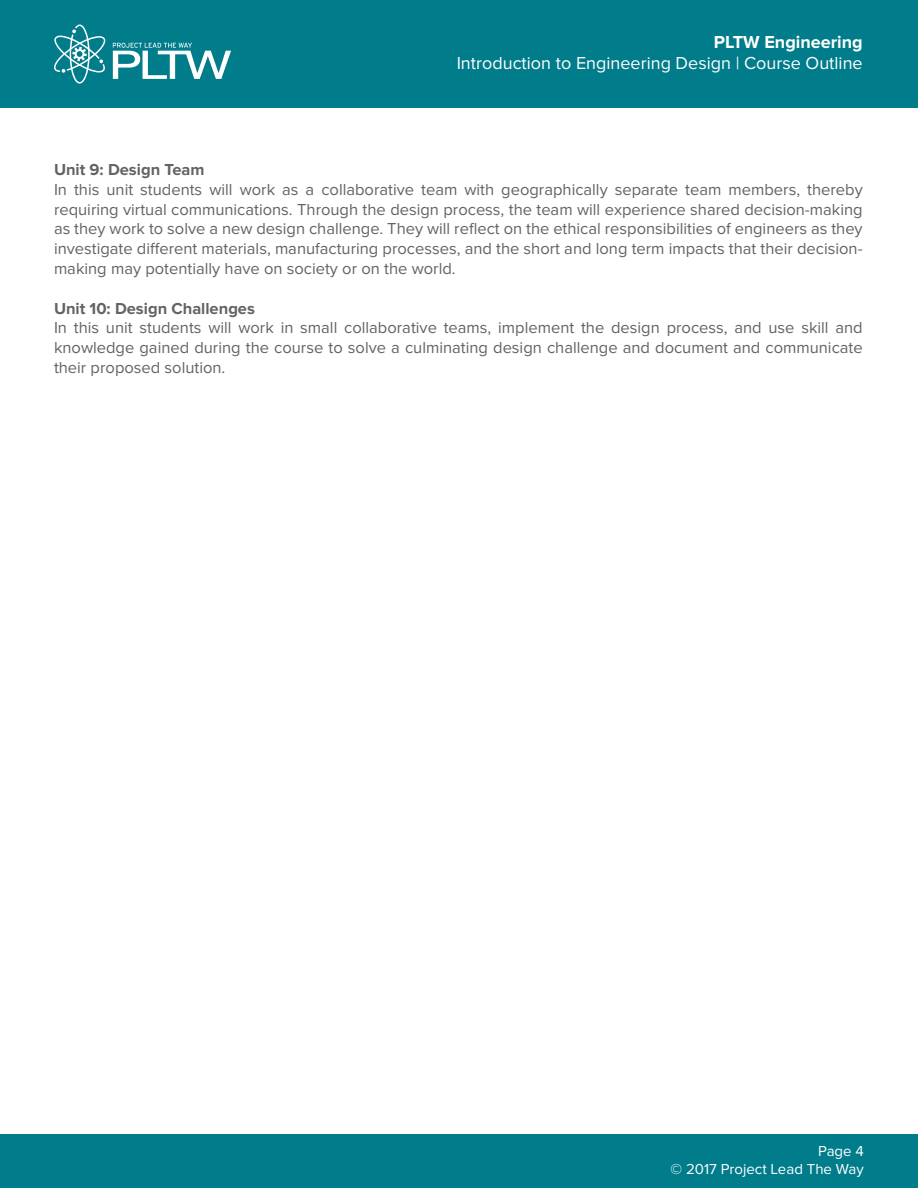
<style>
.page{position:relative;width:918px;height:1188px;background:#fff}
.page>*{position:absolute;margin:0;border:0;box-sizing:border-box;transform-origin:0 0}
.t1{font:18px "Proxima Nova";color:#fff}
.t2{font:700 18px "Proxima Nova";color:#fff}
.t3{font:16.5px/19.8px "Proxima Nova";color:#636366;text-align:justify}
.t4{font:700 16.5px "Proxima Nova";color:#636366}
.t5{font:15px "Proxima Nova";color:#fff}
</style>
<div class="page">
<div style="left:0;top:0;width:918px;height:108px;background:#007c8a"></div>
<svg style="left:113px;top:43px;width:118px;height:36px"></svg>
<svg style="left:54px;top:25px;width:51px;height:59px"></svg>
<div style="left:0;top:1134px;width:918px;height:54px;background:#007c8a"></div>
<p class="t2" style="left:714px;top:32px;width:150px">PLTW Engineering</p>
<p class="t1" style="left:457px;top:53px;width:408px">Introduction to Engineering Design | Course Outline</p>
<p class="t4" style="left:54px;top:160px;width:152px">Unit 9: Design Team</p>
<p class="t3" style="left:54px;top:180px;width:810px">In this unit students will work as a collaborative team with geographically separate team members, thereby requiring virtual communications. Through the design process, the team will experience shared decision-making as they work to solve a new design challenge. They will reflect on the ethical responsibilities of engineers as they investigate different materials, manufacturing processes, and the short and long term impacts that their decision&shy;making may potentially have on society or on the world.</p>
<p class="t4" style="left:54px;top:299px;width:202px">Unit 10: Design Challenges</p>
<p class="t3" style="left:54px;top:319px;width:810px">In this unit students will work in small collaborative teams, implement the design process, and use skill and knowledge gained during the course to solve a culminating design challenge and document and communicate their proposed solution.</p>
<p class="t5" style="left:818px;top:1144px;width:47px">Page 4</p>
<p class="t5" style="left:671px;top:1161px;width:48px">© 2017</p>
<p class="t5" style="left:705px;top:1162px;width:160px">© Project Lead The Way</p>
</div>
